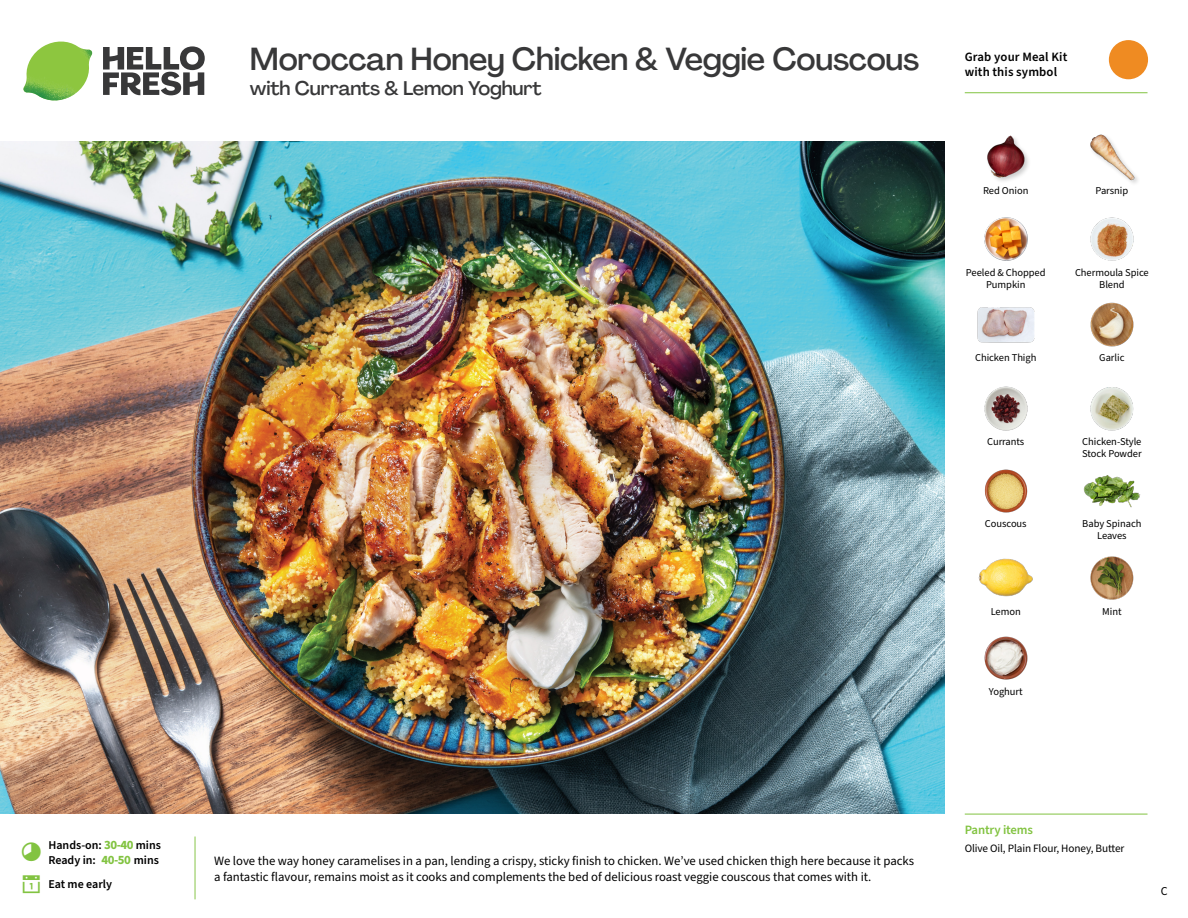
<style>
.page{position:relative;width:1188px;height:918px;background:#fff}
.page>*{position:absolute;margin:0;border:0;box-sizing:border-box;transform-origin:0 0}
.t1{font:500 31.5px "Agrandir";letter-spacing:-.01em;color:#383839}
.t2{font:500 19.5px "Agrandir";letter-spacing:-.01em;color:#383839}
.t3{font:12.75px/16.5px "Source Sans Pro";color:#000}
.t4{font:600 12.75px/15px "Source Sans Pro";letter-spacing:.01em;color:#000}
.t5{font:600 12.75px "Source Sans Pro";letter-spacing:-.01em;color:#82c341}
.t6{font:600 12px/15px "Source Sans Pro";color:#000}
.t7{font:12px "Source Sans Pro";color:#000}
.t8{font:11.25px "Source Sans Pro";letter-spacing:-.01em;color:#000}
.t9{font:10.5px/12px "Source Sans Pro";letter-spacing:-.005em;color:#000;text-align:center}
.s1{font-weight:700;font-size:12.75px;color:#82c341}
</style>
<div class="page">
<svg style="left:103px;top:46px;width:102px;height:49px"></svg>
<img style="left:23px;top:42px;width:69px;height:59px">
<img style="left:0;top:142px;width:945px;height:672px">
<img style="left:1090px;top:302px;width:44px;height:45px">
<img style="left:1090px;top:387px;width:44px;height:44px">
<img style="left:984px;top:386px;width:44px;height:45px">
<img style="left:984px;top:469px;width:44px;height:44px">
<img style="left:1090px;top:556px;width:44px;height:44px">
<img style="left:978px;top:558px;width:55px;height:39px">
<img style="left:984px;top:636px;width:44px;height:44px">
<img style="left:977px;top:307px;width:57px;height:36px">
<img style="left:984px;top:217px;width:43px;height:44px">
<img style="left:1090px;top:217px;width:44px;height:44px">
<img style="left:987px;top:135px;width:42px;height:46px">
<img style="left:1090px;top:134px;width:48px;height:49px">
<img style="left:1083px;top:475px;width:58px;height:33px">
<svg style="left:1091px;top:40px;width:58px;height:54px"></svg>
<hr style="left:965px;top:92px;width:183px;height:1px;background:#82c341">
<hr style="left:965px;top:814px;width:183px;height:1px;background:#82c341">
<p class="t6" style="left:48px;top:838px;width:114px">Hands-on: <span class="s1">30-40</span> mins<br>Ready in: <span class="s1">40-50</span> mins</p>
<p class="t6" style="left:48px;top:877px;width:65px">Eat me early</p>
<h1 class="t1" style="left:250px;top:40px;width:671px">Moroccan Honey Chicken &amp; Veggie Couscous</h1>
<h2 class="t2" style="left:250px;top:76px;width:293px">with Currants &amp; Lemon Yoghurt</h2>
<p class="t4" style="left:965px;top:50px;width:104px">Grab your Meal Kit with this symbol</p>
<p class="t9" style="left:983px;top:185px;width:47px">Red Onion</p>
<p class="t9" style="left:1096px;top:185px;width:34px">Parsnip</p>
<p class="t9" style="left:966px;top:267px;width:81px">Peeled &amp; Chopped<br>Pumpkin</p>
<p class="t9" style="left:1075px;top:267px;width:75px">Chermoula Spice<br>Blend</p>
<p class="t9" style="left:975px;top:352px;width:63px">Chicken Thigh</p>
<p class="t9" style="left:1099px;top:352px;width:27px">Garlic</p>
<p class="t9" style="left:987px;top:436px;width:39px">Currants</p>
<p class="t9" style="left:985px;top:518px;width:43px">Couscous</p>
<p class="t9" style="left:1082px;top:436px;width:61px;text-align:left">Chicken-Style<br>Stock Powder</p>
<p class="t9" style="left:1082px;top:518px;width:61px">Baby Spinach<br>Leaves</p>
<p class="t9" style="left:991px;top:606px;width:32px">Lemon</p>
<p class="t9" style="left:1102px;top:606px;width:21px">Mint</p>
<p class="t9" style="left:989px;top:686px;width:35px">Yoghurt</p>
<p class="t3" style="left:214px;top:852px;width:702px">We love the way honey caramelises in a pan, lending a crispy, sticky finish to chicken. We’ve used chicken thigh here because it packs a fantastic flavour, remains moist as it cooks and complements the bed of delicious roast veggie couscous that comes with it.</p>
<p class="t5" style="left:965px;top:821px;width:70px">Pantry items</p>
<p class="t8" style="left:965px;top:841px;width:161px">Olive Oil, Plain Flour, Honey, Butter</p>
<p class="t7" style="left:1161px;top:883px;width:8px">C</p>
</div>
